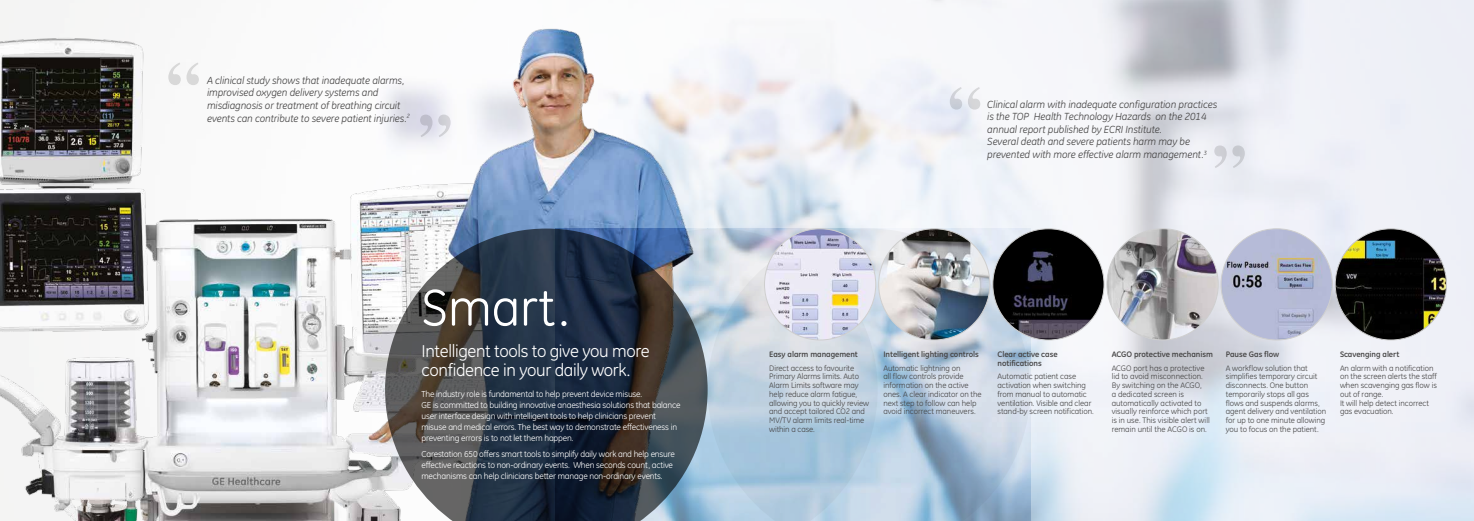
<style>
.page{position:relative;width:1474px;height:521px;background:#fff}
.page>*{position:absolute;margin:0;border:0;box-sizing:border-box;transform-origin:0 0}
.t1{font:52.5px "GE Inspira";letter-spacing:-.005em;color:#fff}
.t2{font:17.5px/19.2px "GE Inspira";letter-spacing:-.02em;color:#fff}
.t3{font:italic 10.5px/12.6px "GE Inspira";letter-spacing:-.01em;color:#454444}
.t4{font:8.75px/10.9px "GE Inspira";letter-spacing:-.02em;color:#fff}
.t5{font:8.14px/8.8px "GE Inspira";letter-spacing:-.005em;color:#454444}
.t6{font:700 8.14px/8.8px "GE Inspira";letter-spacing:-.005em;color:#454444}
</style>
<div class="page">
<img style="left:0;top:0;width:743px;height:521px">
<svg style="left:707px;top:228px;width:323px;height:293px;background:#bbcede"></svg>
<svg style="left:385px;top:228px;width:322px;height:293px;background:#4a515c"></svg>
<img style="left:764px;top:229px;width:111px;height:111px;border-radius:56px">
<img style="left:878px;top:229px;width:111px;height:111px;border-radius:56px">
<img style="left:992px;top:229px;width:112px;height:111px;border-radius:56px">
<img style="left:1106px;top:229px;width:112px;height:111px;border-radius:56px">
<img style="left:1221px;top:229px;width:111px;height:111px;border-radius:56px">
<div style="left:1335px;top:229px;width:111px;height:111px;background:#000;border-radius:50%"></div>
<img style="left:1335px;top:238px;width:111px;height:102px">
<svg style="left:168px;top:63px;width:31px;height:22px"></svg>
<svg style="left:420px;top:115px;width:30px;height:22px"></svg>
<svg style="left:949px;top:87px;width:31px;height:23px"></svg>
<svg style="left:1214px;top:145px;width:30px;height:23px"></svg>
<p class="t3" style="left:207px;top:74px;width:204px">A clinical study shows that inadequate alarms, improvised oxygen delivery systems and misdiagnosis or treatment of breathing circuit events can contribute to severe patient injuries.<sup>2</sup></p>
<h1 class="t1" style="left:421px;top:277px;width:149px">Smart.</h1>
<h2 class="t2" style="left:421px;top:341px;width:230px">Intelligent tools to give you more confidence in your daily work.</h2>
<p class="t4" style="left:421px;top:389px;width:260px">The industry role is fundamental to help prevent device misuse.<br>GE is committed to building innovative anaesthesia solutions that balance user interface design with intelligent tools to help clinicians prevent misuse and medical errors. The best way to demonstrate effectiveness in preventing errors is to not let them happen.</p>
<p class="t4" style="left:421px;top:448px;width:255px">Carestation 650 offers smart tools to simplify daily work and help ensure effective reactions to non-ordinary events. When seconds count, active mechanisms can help clinicians better manage non-ordinary events.</p>
<p class="t3" style="left:987px;top:98px;width:231px">Clinical alarm with inadequate configuration practices is the TOP Health Technology Hazards on the 2014 annual report published by ECRI Institute.<br>Several death and severe patients harm may be prevented with more effective alarm management.<sup>3</sup></p>
<p class="t6" style="left:769px;top:349px;width:90px">Easy alarm management</p>
<p class="t5" style="left:769px;top:363px;width:101px">Direct access to favourite<br>Primary Alarms limits. Auto<br>Alarm Limits software may help reduce alarm fatigue, allowing you to quickly review and accept tailored CO2 and<br>MV/TV alarm limits real-time within a case.</p>
<p class="t6" style="left:883px;top:349px;width:97px">Intelligent lighting controls</p>
<p class="t5" style="left:883px;top:363px;width:100px">Automatic lightning on<br>all flow controls provide information on the active ones. A clear indicator on the next step to follow can help avoid incorrect maneuvers.</p>
<p class="t6" style="left:997px;top:349px;width:61px">Clear active case notifications</p>
<p class="t5" style="left:997px;top:372px;width:98px">Automatic patient case activation when switching from manual to automatic ventilation. Visible and clear stand-by screen notification.</p>
<p class="t6" style="left:1111px;top:349px;width:103px">ACGO protective mechanism</p>
<p class="t5" style="left:1111px;top:363px;width:100px">ACGO port has a protective lid to avoid misconnection.<br>By switching on the ACGO,<br>a dedicated screen is automatically activated to visually reinforce which port is in use. This visible alert will remain until the ACGO is on.</p>
<p class="t6" style="left:1225px;top:349px;width:55px">Pause Gas flow</p>
<p class="t5" style="left:1225px;top:363px;width:102px">A workflow solution that simplifies temporary circuit disconnects. One button temporarily stops all gas flows and suspends alarms, agent delivery and ventilation for up to one minute allowing you to focus on the patient.</p>
<p class="t6" style="left:1339px;top:349px;width:61px">Scavenging alert</p>
<p class="t5" style="left:1339px;top:363px;width:98px">An alarm with a notification on the screen alerts the staff when scavenging gas flow is out of range.<br>It will help detect incorrect gas evacuation.</p>
</div>
